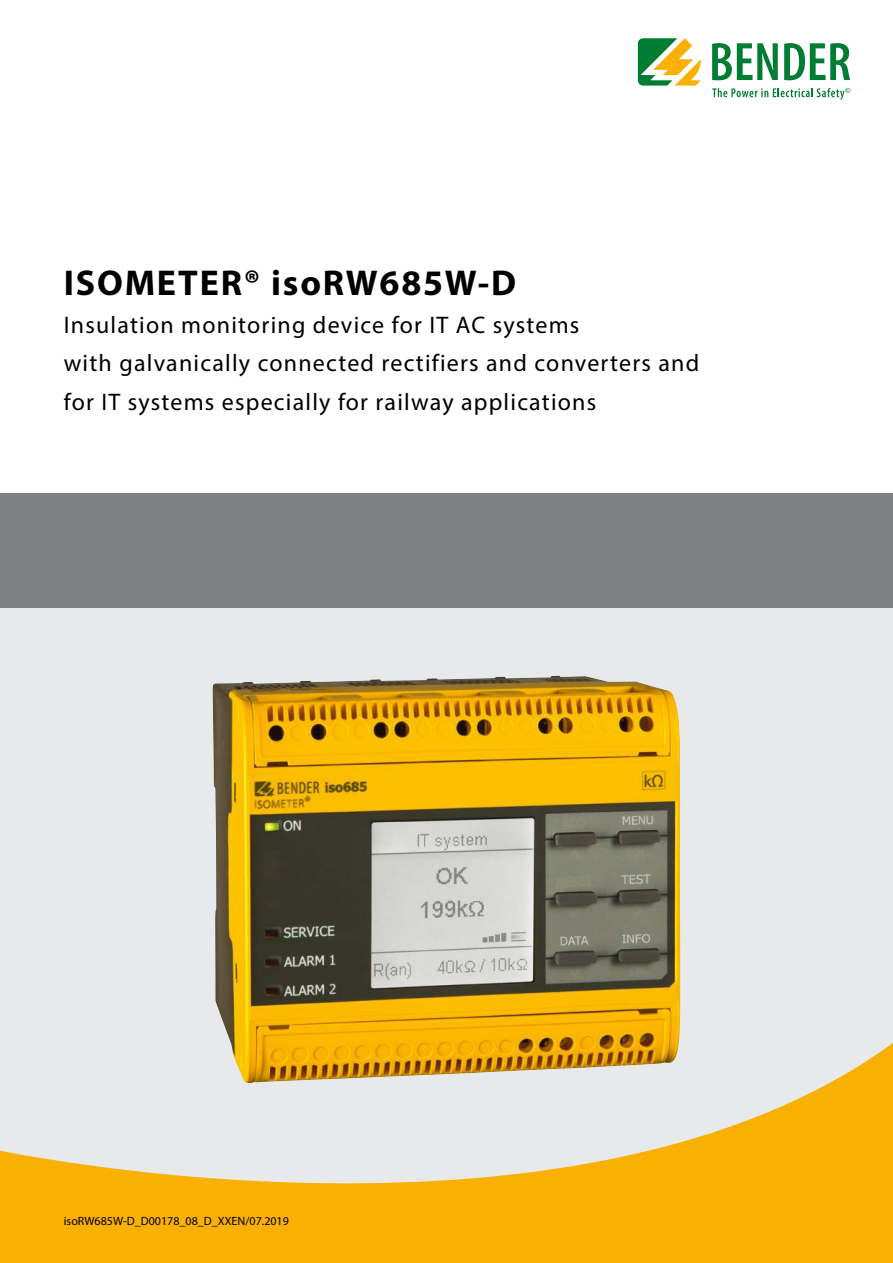
<style>
.page{position:relative;width:893px;height:1263px;background:#fff}
.page>*{position:absolute;margin:0;border:0;box-sizing:border-box;transform-origin:0 0}
.t1{font:700 36px "Myriad Pro";letter-spacing:.05em;color:#000}
.t2{font:24px/38.2px "Myriad Pro";letter-spacing:.05em;color:#000}
.t3{font:12px "Myriad Pro";color:#000}
</style>
<div class="page">
<div style="left:0;top:608px;width:893px;height:578px;background:#e8e9ea"></div>
<svg style="left:712px;top:88px;width:138px;height:12px"></svg>
<svg style="left:712px;top:43px;width:66px;height:37px"></svg>
<svg style="left:784px;top:43px;width:66px;height:37px"></svg>
<svg style="left:638px;top:38px;width:63px;height:48px"></svg>
<svg style="left:0;top:1043px;width:893px;height:220px;fill:#f9b000"></svg>
<div style="left:0;top:493px;width:893px;height:115px;background:#7e8183"></div>
<img style="left:213px;top:676px;width:467px;height:407px">
<h1 class="t1" style="left:64px;top:259px;width:454px">ISOMETER® isoRW685W-D</h1>
<p class="t2" style="left:64px;top:306px;width:637px">Insulation monitoring device for IT AC systems<br>with galvanically connected rectifiers and converters and for IT systems especially for railway applications</p>
<p class="t3" style="left:64px;top:1213px;width:227px">isoRW685W-D_D00178_08_D_XXEN/07.2019</p>
</div>
